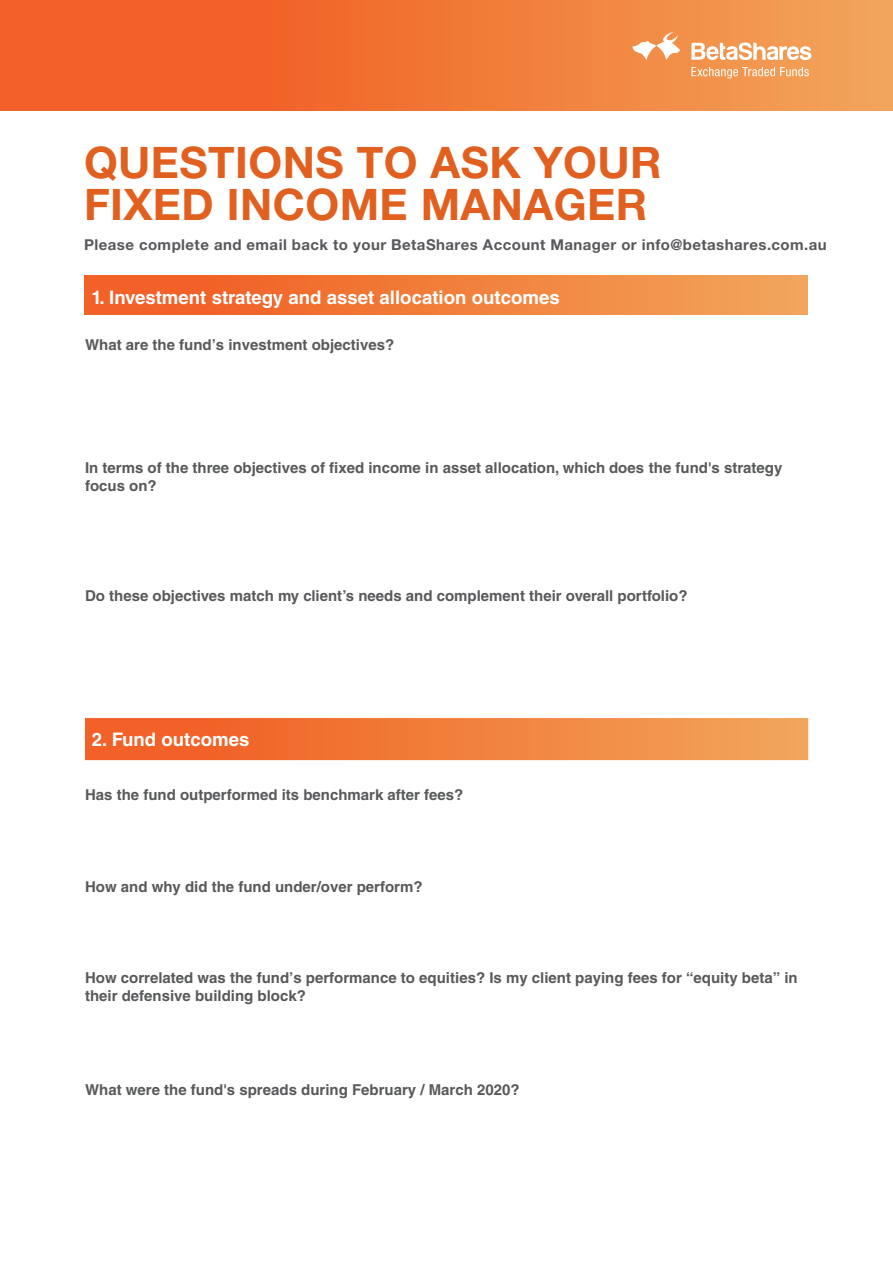
<style>
.page{position:relative;width:893px;height:1263px;background:#fff}
.page>*{position:absolute;margin:0;border:0;box-sizing:border-box;transform-origin:0 0}
.t1{font:700 43.5px/42px "Helvetica Neue LT Pro";letter-spacing:.01em;color:#e1601f}
.t2{font:700 18.6px "Helvetica LT Std";color:#fff}
.t3{font:700 15px/18px "Helvetica LT Std";color:#58595b}
.t4{font:700 15px "Helvetica Neue LT Pro";letter-spacing:.03em;color:#57585b}
</style>
<div class="page">
<div style="left:85px;top:276px;width:724px;height:38px;background:linear-gradient(to right,#f15820,#f2a55a)"></div>
<div style="left:0;top:0;width:893px;height:111px;background:linear-gradient(to right,#f2531d,#f2a156)"></div>
<svg style="left:632px;top:32px;width:48px;height:28px"></svg>
<svg style="left:691px;top:43px;width:120px;height:17px"></svg>
<svg style="left:691px;top:67px;width:118px;height:12px"></svg>
<hr style="left:808px;top:273px;width:2px;height:42px;background:#fff">
<div style="left:85px;top:717px;width:724px;height:44px;background:linear-gradient(to right,#f15820,#f2a55a)"></div>
<hr style="left:85px;top:717px;width:725px;height:1px;background:#fff">
<hr style="left:808px;top:718px;width:2px;height:42px;background:#fff">
<hr style="left:85px;top:760px;width:725px;height:1px;background:#fff">
<h1 class="t1" style="left:84px;top:140px;width:579px">QUESTIONS TO ASK YOUR<br>FIXED INCOME MANAGER</h1>
<p class="t4" style="left:84px;top:235px;width:744px">Please complete and email back to your BetaShares Account Manager or info@betashares.com.au</p>
<p class="t2" style="left:92px;top:286px;width:470px">1. Investment strategy and asset allocation outcomes</p>
<p class="t3" style="left:85px;top:335px;width:311px">What are the fund’s investment objectives?</p>
<p class="t3" style="left:85px;top:458px;width:699px">In terms of the three objectives of fixed income in asset allocation, which does the fund's strategy focus on?</p>
<p class="t3" style="left:85px;top:586px;width:604px">Do these objectives match my client’s needs and complement their overall portfolio?</p>
<p class="t2" style="left:92px;top:728px;width:159px">2. Fund outcomes</p>
<p class="t3" style="left:85px;top:785px;width:380px">Has the fund outperformed its benchmark after fees?</p>
<p class="t3" style="left:85px;top:877px;width:339px">How and why did the fund under/over perform?</p>
<p class="t3" style="left:85px;top:969px;width:714px">How correlated was the fund’s performance to equities? Is my client paying fees for “equity beta” in their defensive building block?</p>
<p class="t3" style="left:85px;top:1080px;width:436px">What were the fund's spreads during February / March 2020?</p>
</div>
